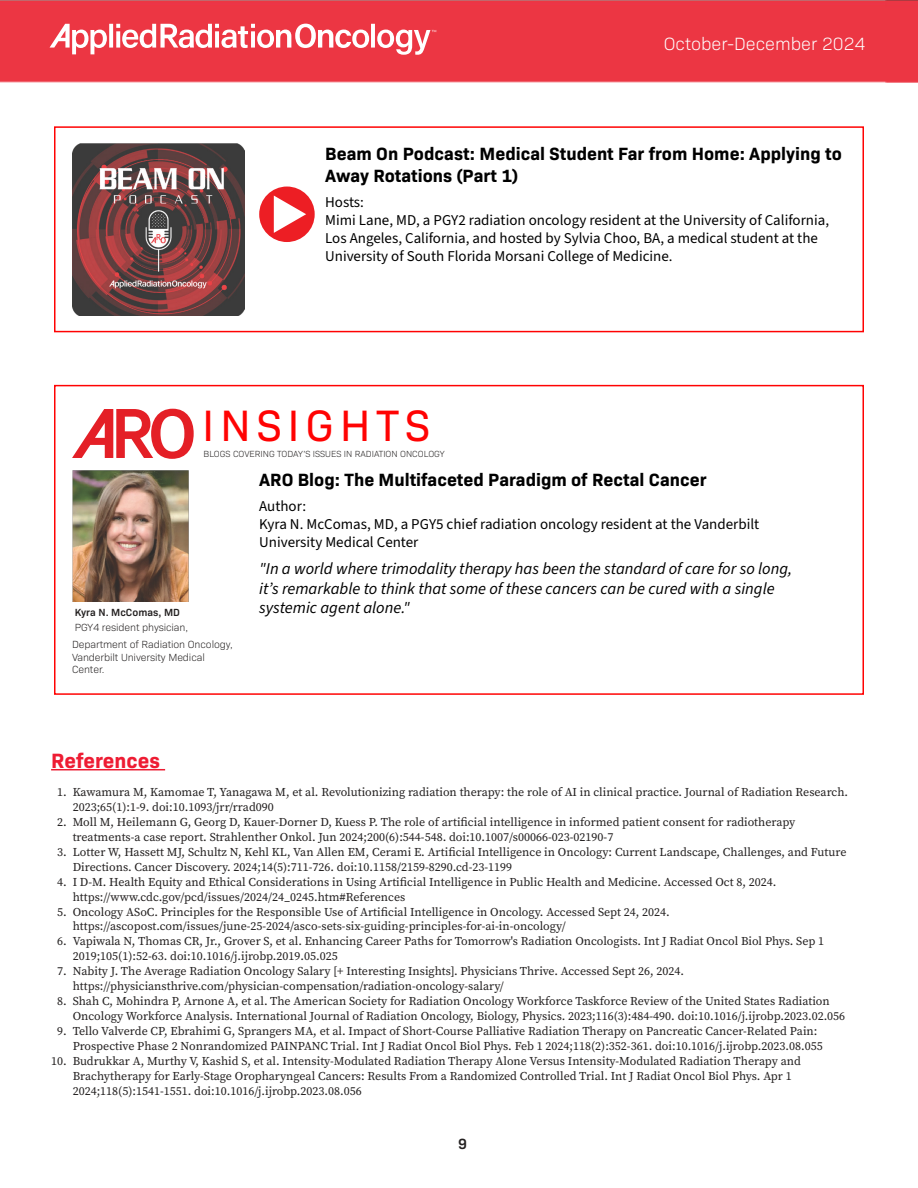
<style>
.page{position:relative;width:918px;height:1188px;background:#fff}
.page>*{position:absolute;margin:0;border:0;box-sizing:border-box;transform-origin:0 0}
.t1{font:44.7px "Bio Sans";letter-spacing:.13em;color:#ff0303}
.t2{font:700 21px "Bio Sans";color:#ee1c33}
.t3{font:700 18px/21.6px "Bio Sans";color:#000}
.t4{font:300 18px "Bio Sans";color:#fff}
.t5{font:italic 16.5px/19.8px "Source Sans 3";color:#000}
.t6{font:15px/18px "Source Sans 3";color:#000}
.t7{font:600 15px "Bio Sans";color:#232020}
.t8{font:12px/15px "Source Serif Pro";color:#232020}
.t9{font:300 10.5px/17.2px "Bio Sans";letter-spacing:-.01em;color:#232020}
.t10{font:600 10.5px "Bio Sans";color:#232020}
.t11{font:300 9px "Bio Sans";color:#232020}
</style>
<div class="page">
<div style="left:0;top:0;width:886px;height:82px;background:#ec3643"></div>
<div style="left:886px;top:0;width:32px;height:83px;background:#ec3643"></div>
<svg style="left:50px;top:24px;width:386px;height:31px"></svg>
<hr style="left:51px;top:769px;width:114px;height:1px;background:#ee1c33">
<div style="left:54px;top:126px;width:810px;height:206px;border:2px solid #ff0303"></div>
<img style="left:72px;top:143px;width:173px;height:173px">
<div style="left:259px;top:187px;width:56px;height:55px;background:#ed1e24;border-radius:50%"></div>
<svg style="left:274px;top:196px;width:32px;height:37px"></svg>
<div style="left:54px;top:385px;width:810px;height:310px;border:2px solid #ff0303"></div>
<img style="left:72px;top:471px;width:116px;height:130px">
<svg style="left:72px;top:409px;width:122px;height:50px"></svg>
<h3 class="t4" style="left:664px;top:31px;width:203px">October-December 2024</h3>
<h3 class="t3" style="left:325px;top:142px;width:518px">Beam On Podcast: Medical Student Far from Home: Applying to<br>Away Rotations (Part 1)</h3>
<p class="t6" style="left:325px;top:193px;width:505px">Hosts:<br>Mimi Lane, MD, a PGY2 radiation oncology resident at the University of California, Los Angeles, California, and hosted by Sylvia Choo, BA, a medical student at the University of South Florida Morsani College of Medicine.</p>
<h1 class="t1" style="left:202px;top:392px;width:230px">INSIGHTS</h1>
<h3 class="t3" style="left:259px;top:467px;width:449px">ARO Blog: The Multifaceted Paradigm of Rectal Cancer</h3>
<p class="t6" style="left:259px;top:497px;width:502px">Author:<br>Kyra N. McComas, MD, a PGY5 chief radiation oncology resident at the Vanderbilt<br>University Medical Center</p>
<h3 class="t5" style="left:259px;top:558px;width:534px">"In a world where trimodality therapy has been the standard of care for so long, it’s remarkable to think that some of these cancers can be cured with a single systemic agent alone."</h3>
<p class="t11" style="left:204px;top:448px;width:242px">BLOGS COVERING TODAY’S ISSUES IN RADIATION ONCOLOGY</p>
<p class="t10" style="left:75px;top:604px;width:107px">Kyra N. McComas, MD</p>
<p class="t9" style="left:72px;top:618px;width:162px">PGY4 resident physician,<br>Department of Radiation Oncology,</p>
<p class="t9" style="left:72px;top:650px;width:134px;line-height:12.6px">Vanderbilt University Medical<br>Center.</p>
<h2 class="t2" style="left:51px;top:744px;width:110px">References</h2>
<p class="t8" style="left:73px;top:785px;width:777px;text-indent:-16px">1. Kawamura M, Kamomae T, Yanagawa M, et al. Revolutionizing radiation therapy: the role of AI in clinical practice. Journal of Radiation Research.<br>2023;65(1):1-9. doi:10.1093/jrr/rrad090</p>
<p class="t8" style="left:73px;top:814px;width:724px;text-indent:-16px">2. Moll M, Heilemann G, Georg D, Kauer-Dorner D, Kuess P. The role of artificial intelligence in informed patient consent for radiotherapy treatments-a case report. Strahlenther Onkol. Jun 2024;200(6):544-548. doi:10.1007/s00066-023-02190-7</p>
<p class="t8" style="left:73px;top:844px;width:775px;text-indent:-16px">3. Lotter W, Hassett MJ, Schultz N, Kehl KL, Van Allen EM, Cerami E. Artificial Intelligence in Oncology: Current Landscape, Challenges, and Future<br>Directions. Cancer Discovery. 2024;14(5):711-726. doi:10.1158/2159-8290.cd-23-1199</p>
<p class="t8" style="left:73px;top:874px;width:705px;text-indent:-16px">4. I D-M. Health Equity and Ethical Considerations in Using Artificial Intelligence in Public Health and Medicine. Accessed Oct 8, 2024. https://www.cdc.gov/pcd/issues/2024/24_0245.htm#References</p>
<p class="t8" style="left:73px;top:904px;width:599px;text-indent:-16px">5. Oncology ASoC. Principles for the Responsible Use of Artificial Intelligence in Oncology. Accessed Sept 24, 2024. https://ascopost.com/issues/june-25-2024/asco-sets-six-guiding-principles-for-ai-in-oncology/</p>
<p class="t8" style="left:73px;top:934px;width:753px;text-indent:-16px">6. Vapiwala N, Thomas CR, Jr., Grover S, et al. Enhancing Career Paths for Tomorrow's Radiation Oncologists. Int J Radiat Oncol Biol Phys. Sep 1<br>2019;105(1):52-63. doi:10.1016/j.ijrobp.2019.05.025</p>
<p class="t8" style="left:73px;top:964px;width:613px;text-indent:-16px">7. Nabity J. The Average Radiation Oncology Salary [+ Interesting Insights]. Physicians Thrive. Accessed Sept 26, 2024. https://physiciansthrive.com/physician-compensation/radiation-oncology-salary/</p>
<p class="t8" style="left:73px;top:994px;width:774px;text-indent:-16px">8. Shah C, Mohindra P, Arnone A, et al. The American Society for Radiation Oncology Workforce Taskforce Review of the United States Radiation<br>Oncology Workforce Analysis. International Journal of Radiation Oncology, Biology, Physics. 2023;116(3):484-490. doi:10.1016/j.ijrobp.2023.02.056</p>
<p class="t8" style="left:73px;top:1023px;width:752px;text-indent:-16px">9. Tello Valverde CP, Ebrahimi G, Sprangers MA, et al. Impact of Short-Course Palliative Radiation Therapy on Pancreatic Cancer-Related Pain:<br>Prospective Phase 2 Nonrandomized PAINPANC Trial. Int J Radiat Oncol Biol Phys. Feb 1 2024;118(2):352-361. doi:10.1016/j.ijrobp.2023.08.055</p>
<p class="t8" style="left:73px;top:1053px;width:730px;text-indent:-22px">10. Budrukkar A, Murthy V, Kashid S, et al. Intensity-Modulated Radiation Therapy Alone Versus Intensity-Modulated Radiation Therapy and<br>Brachytherapy for Early-Stage Oropharyngeal Cancers: Results From a Randomized Controlled Trial. Int J Radiat Oncol Biol Phys. Apr 1<br>2024;118(5):1541-1551. doi:10.1016/j.ijrobp.2023.08.056</p>
<p class="t7" style="left:458px;top:1132px;width:10px">9</p>
</div>
